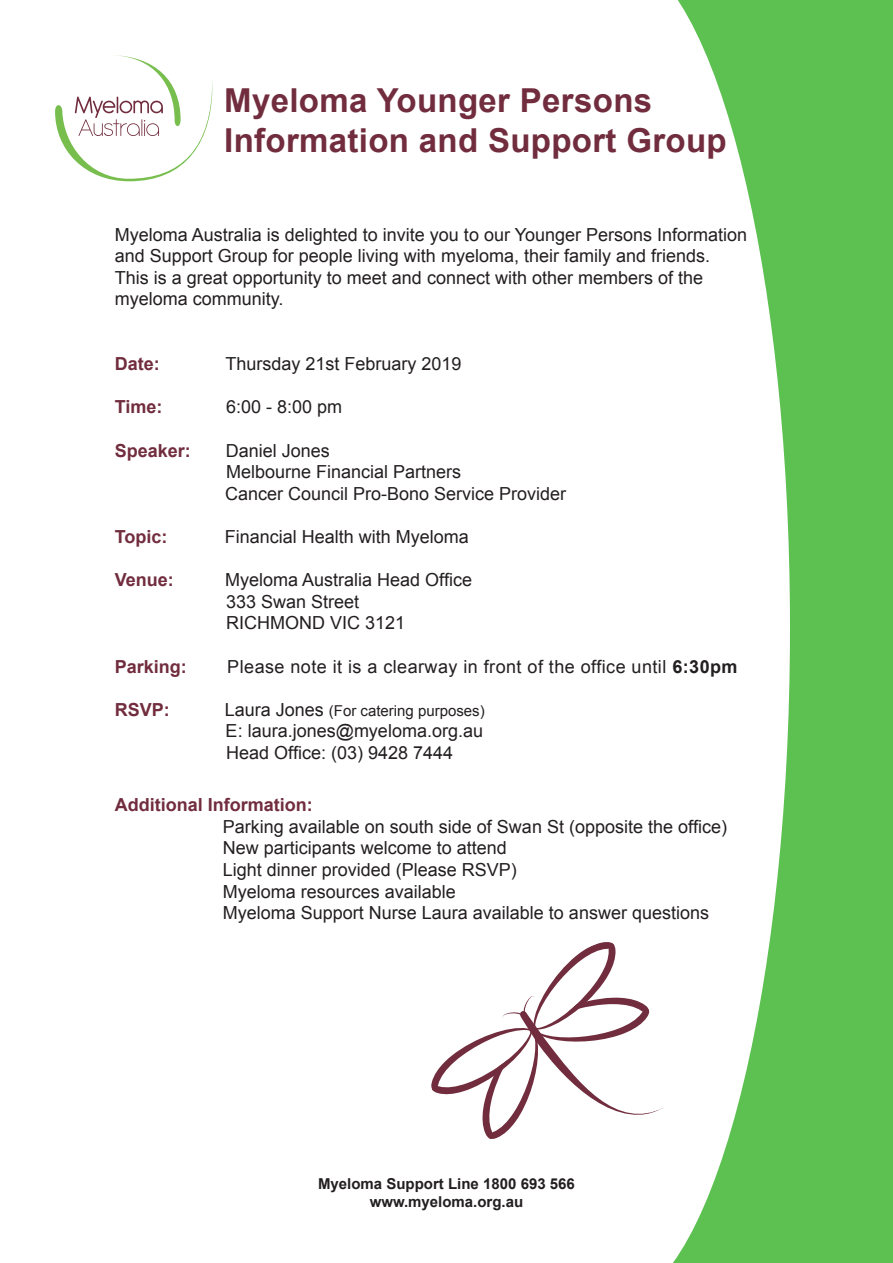
<style>
.page{position:relative;width:893px;height:1263px;background:#fff}
.page>*{position:absolute;margin:0;border:0;box-sizing:border-box;transform-origin:0 0}
.t1{font:700 33px/39.6px "Arial";letter-spacing:.01em;color:#712d3e}
.t2{font:18px/21.6px "Arial";color:#231f20}
.t3{font:18px "Arial";letter-spacing:.025em;color:#231f20}
.t4{font:700 18px "Arial";color:#712d3e}
.t5{font:700 15px/18px "Arial";color:#231f20;text-align:center}
.t6{font:15px "Arial";color:#231f20}
.s1{font-weight:700}
.s2{font-size:18px}
.s3{font-weight:700;color:#712d3e}
</style>
<div class="page">
<div style="left:559px;top:0;width:334px;height:1263px;background:#5dc151"></div>
<svg style="left:559px;top:0;width:231px;height:1263px;background:#e7f5e5"></svg>
<svg style="left:55px;top:55px;width:157px;height:126px"></svg>
<svg style="left:431px;top:942px;width:233px;height:197px"></svg>
<p class="t1" style="left:224px;top:82px;width:504px">Myeloma Younger Persons<br>Information and Support Group</p>
<p class="t2" style="left:115px;top:224px;width:634px">Myeloma Australia is delighted to invite you to our Younger Persons Information and Support Group for people living with myeloma, their family and friends.<br>This is a great opportunity to meet and connect with other members of the myeloma community.</p>
<p class="t4" style="left:115px;top:352px;width:46px">Date:</p>
<p class="t2" style="left:225px;top:353px;width:238px">Thursday 21st February 2019</p>
<p class="t4" style="left:115px;top:395px;width:49px">Time:</p>
<p class="t2" style="left:226px;top:396px;width:118px">6:00 - 8:00 pm</p>
<p class="t4" style="left:115px;top:438px;width:78px">Speaker:</p>
<p class="t2" style="left:225px;top:440px;width:343px">Daniel Jones<br>Melbourne Financial Partners<br>Cancer Council Pro-Bono Service Provider</p>
<p class="t4" style="left:115px;top:525px;width:54px">Topic:</p>
<p class="t2" style="left:225px;top:526px;width:246px">Financial Health with Myeloma</p>
<p class="t4" style="left:115px;top:568px;width:61px">Venue:</p>
<p class="t2" style="left:225px;top:569px;width:249px">Myeloma Australia Head Office<br>333 Swan Street<br>RICHMOND VIC 3121</p>
<p class="t4" style="left:115px;top:654px;width:74px">Parking:</p>
<p class="t3" style="left:227px;top:654px;width:512px">Please note it is a clearway in front of the office until <span class="s1">6:30pm</span></p>
<p class="t4" style="left:115px;top:697px;width:57px">RSVP:</p>
<p class="t6" style="left:225px;top:701px;width:261px"><span class="s2">Laura Jones</span> (For catering purposes)</p>
<p class="t2" style="left:226px;top:720px;width:259px">E: laura.jones@myeloma.org.au</p>
<p class="t2" style="left:226px;top:742px;width:229px">Head Office: (03) 9428 7444</p>
<p class="t2" style="left:223px;top:794px;width:506px;text-indent:-108px"><span class="s3">Additional Information:<br></span>Parking available on south side of Swan St (opposite the office)</p>
<p class="t2" style="left:223px;top:837px;width:488px">New participants welcome to attend<br>Light dinner provided (Please RSVP)<br>Myeloma resources available<br>Myeloma Support Nurse Laura available to answer questions</p>
<p class="t5" style="left:318px;top:1175px;width:258px">Myeloma Support Line 1800 693 566 www.myeloma.org.au</p>
</div>
